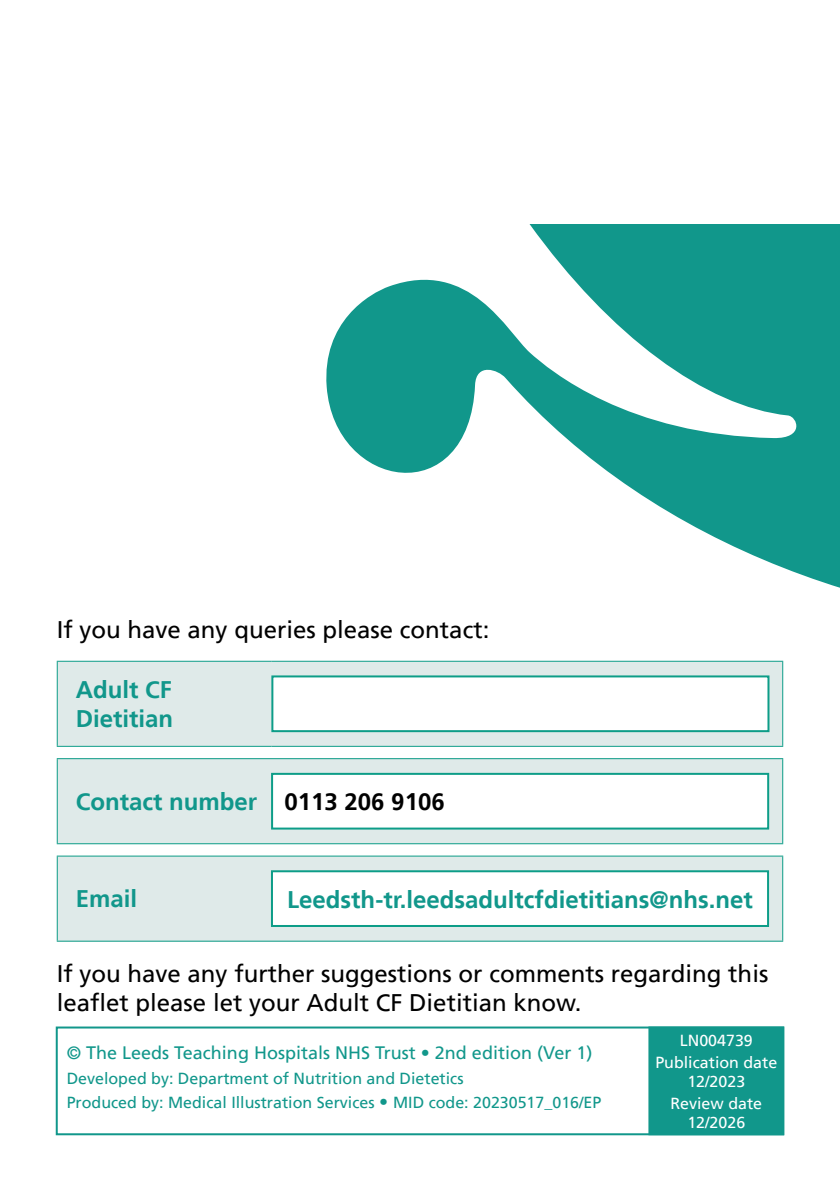
<style>
.page{position:relative;width:840px;height:1191px;background:#fff}
.page>*{position:absolute;margin:0;border:0;box-sizing:border-box;transform-origin:0 0}
.t1{font:24px/28.8px "Frutiger LT";color:#000}
.t2{font:700 24px/28.8px "Frutiger LT";color:#11978b}
.t3{font:18px "Frutiger LT";color:#11978b}
.t4{font:16px/24.4px "Frutiger LT";color:#11978b}
.t5{font:16px/22px "Frutiger LT";color:#fff;text-align:center}
.s1{color:#000}
.s2{font-size:18px}
</style>
<div class="page">
<div style="left:56px;top:1026px;width:727px;height:109px;border:2px solid #11978b"></div>
<div style="left:648px;top:1026px;width:135px;height:109px;background:#11978b;border:2px solid #11978b"></div>
<div style="left:58px;top:662px;width:723px;height:84px;background:#dfeae9"></div>
<hr style="left:271px;top:661px;width:511px;height:1px;background:#0d9d88">
<hr style="left:781px;top:662px;width:1px;height:84px;background:#0d9d88">
<hr style="left:271px;top:746px;width:511px;height:1px;background:#0d9d88">
<hr style="left:57px;top:661px;width:214px;height:1px;background:#0d9d88">
<hr style="left:57px;top:662px;width:1px;height:84px;background:#0d9d88">
<hr style="left:57px;top:746px;width:214px;height:1px;background:#0d9d88">
<div style="left:271px;top:675px;width:498px;height:57px;background:#fff;border:2px solid #0d9d88"></div>
<div style="left:57px;top:758px;width:725px;height:85px;background:#dfeae9"></div>
<hr style="left:57px;top:759px;width:1px;height:84px;background:#0d9d88">
<hr style="left:57px;top:758px;width:725px;height:1px;background:#0d9d88">
<hr style="left:781px;top:759px;width:1px;height:84px;background:#0d9d88">
<hr style="left:57px;top:843px;width:725px;height:1px;background:#0d9d88">
<div style="left:272px;top:774px;width:495px;height:54px;background:#fff"></div>
<div style="left:271px;top:773px;width:497px;height:56px;border:2px solid #0d9d88"></div>
<div style="left:57px;top:856px;width:725px;height:85px;background:#dfeae9"></div>
<hr style="left:57px;top:856px;width:1px;height:84px;background:#0d9d88">
<hr style="left:57px;top:855px;width:725px;height:1px;background:#0d9d88">
<hr style="left:781px;top:856px;width:1px;height:84px;background:#0d9d88">
<hr style="left:57px;top:940px;width:725px;height:1px;background:#0d9d88">
<div style="left:272px;top:871px;width:495px;height:55px;background:#fff"></div>
<div style="left:271px;top:870px;width:497px;height:57px;border:2px solid #0d9d88"></div>
<svg style="left:321px;top:224px;width:518px;height:496px"></svg>
<p class="t1" style="left:57px;top:615px;width:434px">If you have any queries please contact:</p>
<p class="t2" style="left:76px;top:676px;width:99px">Adult CF<br>Dietitian</p>
<p class="t2" style="left:76px;top:787px;width:370px">Contact number <span class="s1">0113 206 9106</span></p>
<p class="t2" style="left:76px;top:884px;width:63px">Email</p>
<p class="t2" style="left:287px;top:885px;width:467px">Leedsth-tr.leedsadultcfdietitians@nhs.net</p>
<p class="t1" style="left:57px;top:959px;width:712px">If you have any further suggestions or comments regarding this leaflet please let your Adult CF Dietitian know.</p>
<p class="t3" style="left:67px;top:1041px;width:527px">© The Leeds Teaching Hospitals NHS Trust • 2nd edition (Ver 1)</p>
<p class="t4" style="left:67px;top:1065px;width:536px">Developed by: Department of Nutrition and Dietetics<br>Produced by: Medical Illustration Services <span class="s2">•</span> MID code: 20230517_016/EP</p>
<p class="t5" style="left:655px;top:1029px;width:123px">LN004739<br>Publication date</p>
<p class="t5" style="left:670px;top:1070px;width:93px">12/2023<br>Review date</p>
<p class="t5" style="left:687px;top:1111px;width:59px">12/2026</p>
</div>
